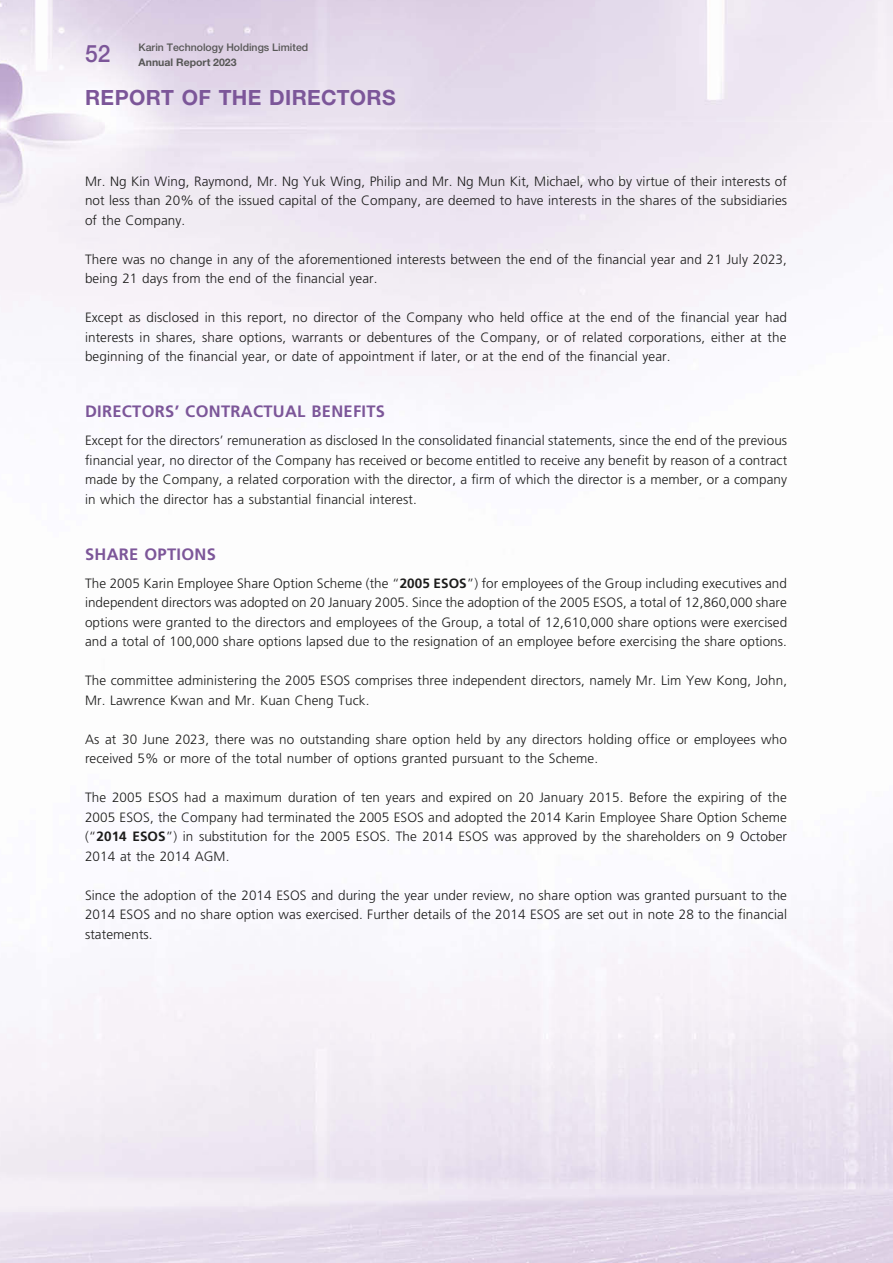
<style>
.page{position:relative;width:893px;height:1263px;background:#fff}
.page>*{position:absolute;margin:0;border:0;box-sizing:border-box;transform-origin:0 0}
.t1{font:500 24px "Helvetica Neue LT Std";color:#7c5699;scale:.95 1}
.t2{font:700 21px "Helvetica Neue LT Std";letter-spacing:.02em;color:#7c5699}
.t3{font:700 16.5px "Frutiger LT Std";letter-spacing:.015em;color:#7c5699}
.t4{font:300 13.5px/19.5px "Frutiger LT Std";letter-spacing:.005em;color:#1c1c1b;text-align:justify}
.t5{font:500 10.5px "Helvetica Neue LT Std";color:#575756}
.t6{font:700 10.5px "Helvetica Neue LT Std";color:#575756}
.s1{font-weight:700}
</style>
<div class="page">
<p class="t5" style="left:139px;top:41px;width:171px">Karin Technology Holdings Limited</p>
<h1 class="t1" style="left:85px;top:40px;width:28px">52</h1>
<p class="t6" style="left:139px;top:56px;width:100px">Annual Report 2023</p>
<h2 class="t2" style="left:85px;top:84px;width:312px">REPORT OF THE DIRECTORS</h2>
<p class="t4" style="left:85px;top:171px;width:704px">Mr. Ng Kin Wing, Raymond, Mr. Ng Yuk Wing, Philip and Mr. Ng Mun Kit, Michael, who by virtue of their interests of not less than 20% of the issued capital of the Company, are deemed to have interests in the shares of the subsidiaries of the Company.</p>
<p class="t4" style="left:85px;top:249px;width:703px">There was no change in any of the aforementioned interests between the end of the financial year and 21 July 2023, being 21 days from the end of the financial year.</p>
<p class="t4" style="left:85px;top:308px;width:704px">Except as disclosed in this report, no director of the Company who held office at the end of the financial year had interests in shares, share options, warrants or debentures of the Company, or of related corporations, either at the beginning of the financial year, or date of appointment if later, or at the end of the financial year.</p>
<p class="t3" style="left:85px;top:402px;width:301px">DIRECTORS’ CONTRACTUAL BENEFITS</p>
<p class="t4" style="left:85px;top:431px;width:704px">Except for the directors’ remuneration as disclosed In the consolidated financial statements, since the end of the previous financial year, no director of the Company has received or become entitled to receive any benefit by reason of a contract made by the Company, a related corporation with the director, a firm of which the director is a member, or a company in which the director has a substantial financial interest.</p>
<p class="t3" style="left:85px;top:544px;width:132px">SHARE OPTIONS</p>
<p class="t4" style="left:85px;top:573px;width:704px">The 2005 Karin Employee Share Option Scheme (the “<span class="s1">2005 ESOS</span>”) for employees of the Group including executives and independent directors was adopted on 20 January 2005. Since the adoption of the 2005 ESOS, a total of 12,860,000 share options were granted to the directors and employees of the Group, a total of 12,610,000 share options were exercised and a total of 100,000 share options lapsed due to the resignation of an employee before exercising the share options.</p>
<p class="t4" style="left:85px;top:671px;width:704px">The committee administering the 2005 ESOS comprises three independent directors, namely Mr. Lim Yew Kong, John,<br>Mr. Lawrence Kwan and Mr. Kuan Cheng Tuck.</p>
<p class="t4" style="left:85px;top:729px;width:703px">As at 30 June 2023, there was no outstanding share option held by any directors holding office or employees who received 5% or more of the total number of options granted pursuant to the Scheme.</p>
<p class="t4" style="left:85px;top:788px;width:703px">The 2005 ESOS had a maximum duration of ten years and expired on 20 January 2015. Before the expiring of the 2005 ESOS, the Company had terminated the 2005 ESOS and adopted the 2014 Karin Employee Share Option Scheme (“<span class="s1">2014 ESOS</span>”) in substitution for the 2005 ESOS. The 2014 ESOS was approved by the shareholders on 9 October 2014 at the 2014 AGM.</p>
<p class="t4" style="left:85px;top:885px;width:703px">Since the adoption of the 2014 ESOS and during the year under review, no share option was granted pursuant to the 2014 ESOS and no share option was exercised. Further details of the 2014 ESOS are set out in note 28 to the financial statements.</p>
</div>
